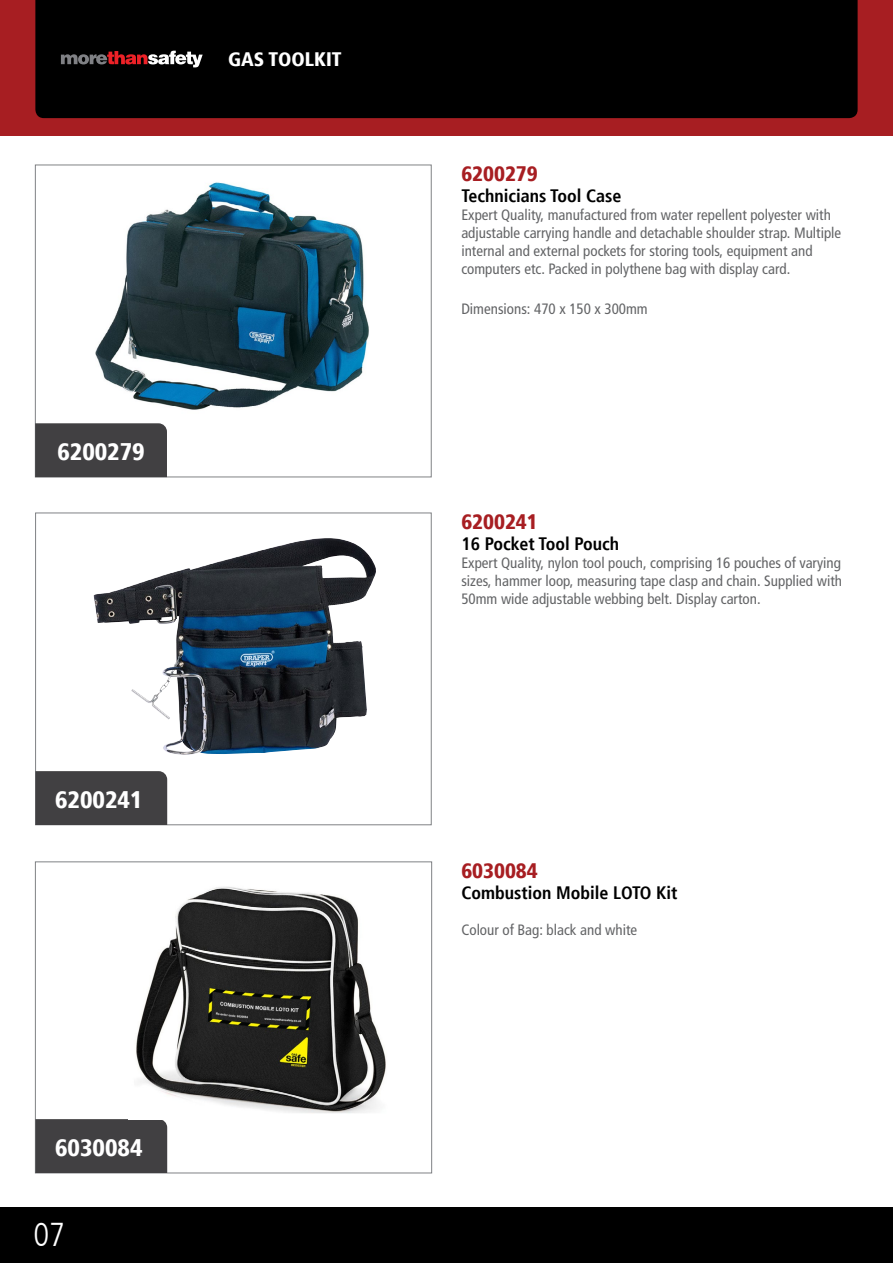
<style>
.page{position:relative;width:893px;height:1263px;background:#fff}
.page>*{position:absolute;margin:0;border:0;box-sizing:border-box;transform-origin:0 0}
.t1{font:300 condensed 33px "Frutiger LT";color:#fff}
.t2{font:900 condensed 24px "Frutiger";color:#fff}
.t3{font:900 condensed 21px "Frutiger";color:#a71e22}
.t4{font:900 condensed 19.5px "Frutiger";color:#fff}
.t5{font:700 condensed 18px "Frutiger";color:#000}
.t6{font:condensed 15px/18px "Frutiger LT";color:#636466;text-align:justify}
</style>
<div class="page">
<div style="left:0;top:0;width:893px;height:136px;background:#a71e22"></div>
<div style="left:0;top:1208px;width:893px;height:55px;background:#000"></div>
<div style="left:35px;top:0;width:823px;height:118px;background:#000"></div>
<svg style="left:61px;top:51px;width:142px;height:16px;background:#614546"></svg>
<img style="left:94px;top:538px;width:231px;height:217px">
<div style="left:35px;top:771px;width:132px;height:54px;background:#414042"></div>
<div style="left:35px;top:1119px;width:132px;height:54px;background:#414042"></div>
<img style="left:96px;top:182px;width:273px;height:228px">
<div style="left:35px;top:423px;width:132px;height:54px;background:#414042"></div>
<img style="left:136px;top:887px;width:250px;height:226px">
<h3 class="t4" style="left:228px;top:48px;width:115px">GAS TOOLKIT</h3>
<h2 class="t2" style="left:57px;top:437px;width:89px">6200279</h2>
<h2 class="t2" style="left:55px;top:785px;width:89px">6200241</h2>
<h2 class="t2" style="left:55px;top:1133px;width:89px">6030084</h2>
<h1 class="t1" style="left:33px;top:1216px;width:33px">07</h1>
<h3 class="t3" style="left:461px;top:161px;width:78px">6200279</h3>
<p class="t5" style="left:461px;top:185px;width:162px">Technicians Tool Case</p>
<p class="t6" style="left:461px;top:206px;width:381px;text-align:left">Expert Quality, manufactured from water repellent polyester with adjustable carrying handle and detachable shoulder strap. Multiple internal and external pockets for storing tools, equipment and computers etc. Packed in polythene bag with display card.</p>
<p class="t6" style="left:461px;top:300px;width:188px">Dimensions: 470 x 150 x 300mm</p>
<h3 class="t3" style="left:461px;top:509px;width:78px">6200241</h3>
<p class="t5" style="left:461px;top:533px;width:159px">16 Pocket Tool Pouch</p>
<p class="t6" style="left:461px;top:554px;width:382px">Expert Quality, nylon tool pouch, comprising 16 pouches of varying sizes, hammer loop, measuring tape clasp and chain. Supplied with 50mm wide adjustable webbing belt. Display carton.</p>
<h3 class="t3" style="left:461px;top:858px;width:78px">6030084</h3>
<p class="t5" style="left:461px;top:882px;width:218px">Combustion Mobile LOTO Kit</p>
<p class="t6" style="left:461px;top:921px;width:177px">Colour of Bag: black and white</p>
</div>
